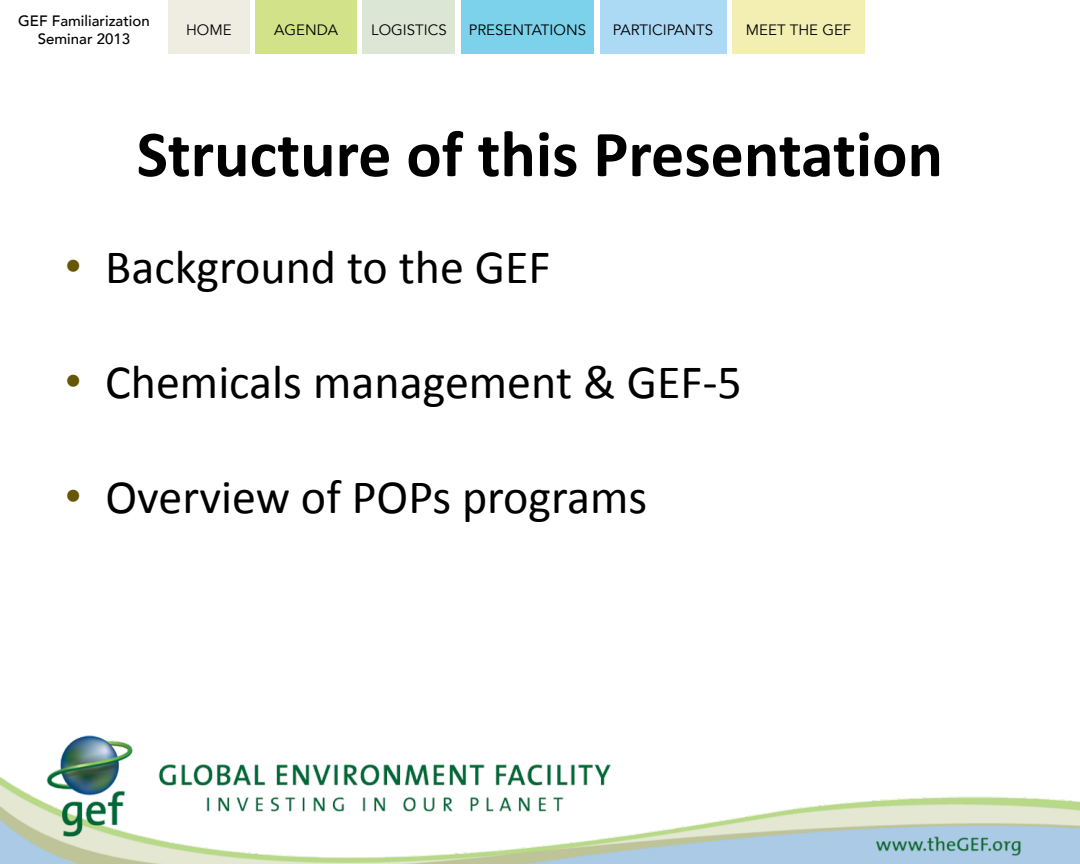
<style>
.page{position:relative;width:1080px;height:864px;background:#fff}
.page>*{position:absolute;margin:0;border:0;box-sizing:border-box;transform-origin:0 0}
.t1{font:700 66px "Calibri";color:#000}
.t2{font:48px "Calibri";color:#000}
.t3{font:15px "Avenir";color:#000}
.t4{font:500 15px/18px "Avenir";color:#000;text-align:center}
.s1{font-family:"Arial";color:#665705}
</style>
<div class="page">
<div style="left:168px;top:0;width:82px;height:54px;background:#efede2"></div>
<div style="left:600px;top:0;width:126px;height:54px;background:#acdaf5"></div>
<div style="left:363px;top:0;width:92px;height:54px;background:#dbe7d4"></div>
<div style="left:732px;top:0;width:133px;height:54px;background:#f3efb3"></div>
<div style="left:256px;top:0;width:101px;height:54px;background:#d2e288"></div>
<div style="left:461px;top:0;width:133px;height:54px;background:#7bd2ea"></div>
<img style="left:0;top:735px;width:1080px;height:129px">
<p class="t4" style="left:18px;top:10px;width:133px">GEF Familiarization<br>Seminar 2013</p>
<p class="t3" style="left:186px;top:20px;width:47px">HOME</p>
<p class="t3" style="left:274px;top:20px;width:65px">AGENDA</p>
<p class="t3" style="left:371px;top:20px;width:77px">LOGISTICS</p>
<p class="t3" style="left:469px;top:20px;width:119px">PRESENTATIONS</p>
<p class="t3" style="left:613px;top:20px;width:102px">PARTICIPANTS</p>
<p class="t3" style="left:746px;top:20px;width:107px">MEET THE GEF</p>
<h1 class="t1" style="left:137px;top:112px;width:808px">Structure of this Presentation</h1>
<p class="t2" style="left:65px;top:237px;width:487px"><span class="s1">•</span> Background to the GEF</p>
<p class="t2" style="left:65px;top:352px;width:679px"><span class="s1">•</span> Chemicals management &amp; GEF-5</p>
<p class="t2" style="left:65px;top:467px;width:584px"><span class="s1">•</span> Overview of POPs programs</p>
</div>
